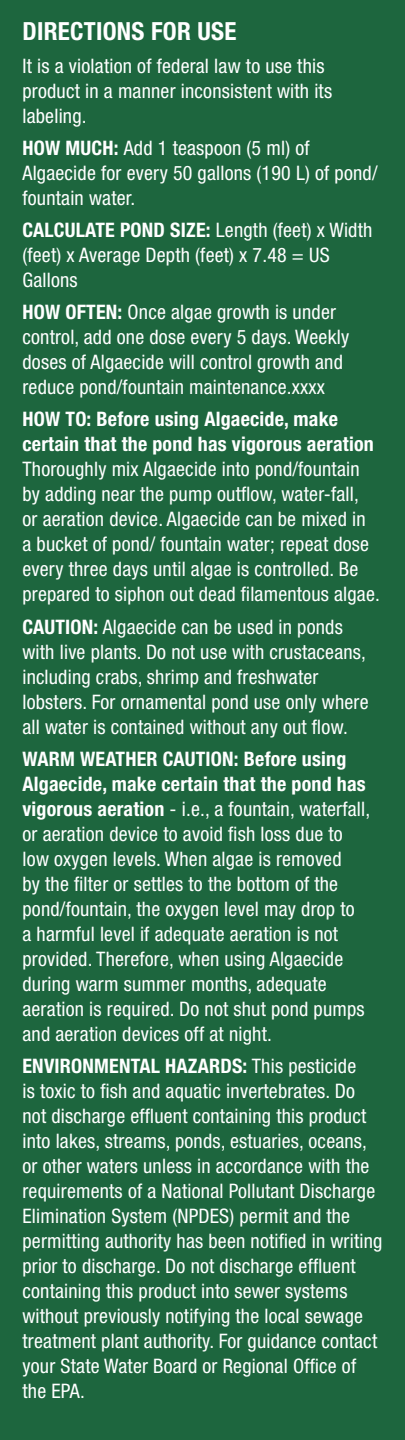
<style>
.page{position:relative;width:405px;height:1440px;background:#1d663e}
.page>*{position:absolute;margin:0;border:0;box-sizing:border-box;transform-origin:0 0}
.t1{font:700 condensed 25px "Helvetica Neue LT Std";letter-spacing:.01em;color:#fff}
.t2{font:condensed 20px/25px "Helvetica Neue LT Std";letter-spacing:.01em;color:#fff}
.t3{font:700 condensed 20px/25px "Helvetica Neue LT Std";letter-spacing:.01em;color:#fff}
.s1{font-weight:700}
</style>
<div class="page">
<p class="t1" style="left:22px;top:16px;width:215px">DIRECTIONS FOR USE</p>
<p class="t2" style="left:22px;top:53px;width:311px">It is a violation of federal law to use this product in a manner inconsistent with its labeling.</p>
<p class="t2" style="left:22px;top:135px;width:357px"><span class="s1">HOW MUCH:</span> Add 1 teaspoon (5 ml) of<br>Algaecide for every 50 gallons (190 L) of pond/ fountain water.</p>
<p class="t2" style="left:22px;top:217px;width:351px"><span class="s1">CALCULATE POND SIZE:</span> Length (feet) x Width (feet) x Average Depth (feet) x 7.48 = US<br>Gallons</p>
<p class="t2" style="left:22px;top:299px;width:328px"><span class="s1">HOW OFTEN:</span> Once algae growth is under control, add one dose every 5 days. Weekly doses of Algaecide will control growth and reduce pond/fountain maintenance.xxxx</p>
<p class="t3" style="left:22px;top:406px;width:353px">HOW TO: Before using Algaecide, make certain that the pond has vigorous aeration</p>
<p class="t2" style="left:22px;top:457px;width:359px">Thoroughly mix Algaecide into pond/fountain by adding near the pump outflow, water-fall,<br>or aeration device. Algaecide can be mixed in<br>a bucket of pond/ fountain water; repeat dose every three days until algae is controlled. Be prepared to siphon out dead filamentous algae.</p>
<p class="t2" style="left:22px;top:614px;width:348px"><span class="s1">CAUTION:</span> Algaecide can be used in ponds with live plants. Do not use with crustaceans, including crabs, shrimp and freshwater lobsters. For ornamental pond use only where all water is contained without any out flow.</p>
<p class="t2" style="left:22px;top:746px;width:349px"><span class="s1">WARM WEATHER CAUTION: Before using Algaecide, make certain that the pond has vigorous aeration</span> - i.e., a fountain, waterfall, or aeration device to avoid fish loss due to low oxygen levels. When algae is removed<br>by the filter or settles to the bottom of the pond/fountain, the oxygen level may drop to<br>a harmful level if adequate aeration is not provided. Therefore, when using Algaecide during warm summer months, adequate aeration is required. Do not shut pond pumps and aeration devices off at night.</p>
<p class="t2" style="left:22px;top:1053px;width:361px"><span class="s1">ENVIRONMENTAL HAZARDS:</span> This pesticide<br>is toxic to fish and aquatic invertebrates. Do not discharge effluent containing this product into lakes, streams, ponds, estuaries, oceans, or other waters unless in accordance with the requirements of a National Pollutant Discharge Elimination System (NPDES) permit and the permitting authority has been notified in writing prior to discharge. Do not discharge effluent containing this product into sewer systems without previously notifying the local sewage treatment plant authority. For guidance contact your State Water Board or Regional Office of the EPA.</p>
</div>
